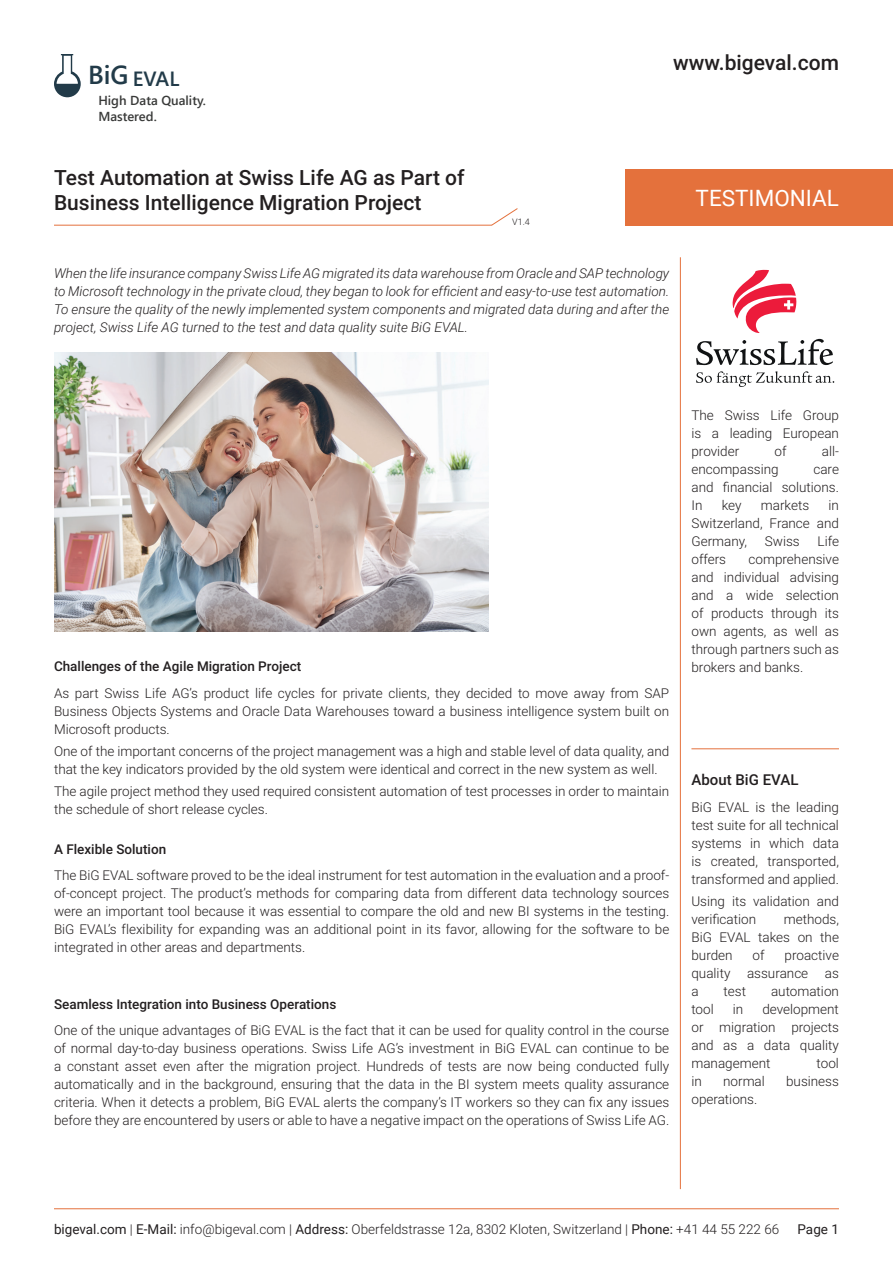
<style>
.page{position:relative;width:893px;height:1263px;background:#fff}
.page>*{position:absolute;margin:0;border:0;box-sizing:border-box;transform-origin:0 0}
.t1{font:22.5px "Roboto";color:#fff}
.t2{font:500 21px/25.2px "Roboto";color:#231f20}
.t3{font:600 20.55px "Segoe UI";color:#223b49}
.t4{font:500 15px "Roboto";color:#231f20}
.t5{font:300 13.5px/18px "Roboto";color:#231f20;text-align:justify}
.t6{font:italic 300 13.5px/18px "Roboto";color:#231f20;text-align:justify}
.t7{font:500 13.5px "Roboto";color:#231f20}
.t8{font:13.5px "Roboto";color:#231f20}
.t9{font:600 13.05px/15.6px "Segoe UI";color:#393a39}
.t10{font:300 9px "Roboto";color:#231f20}
.s1{font-size:25.95px}
.s2{font-weight:400}
</style>
<div class="page">
<img style="left:54px;top:352px;width:434px;height:279px">
<hr style="left:54px;top:1208px;width:785px;height:1px;background:#e4713c">
<svg style="left:54px;top:54px;width:27px;height:43px"></svg>
<hr style="left:680px;top:257px;width:1px;height:932px;background:#e4713c">
<svg style="left:733px;top:270px;width:63px;height:63px"></svg>
<svg style="left:696px;top:339px;width:137px;height:26px"></svg>
<svg style="left:696px;top:371px;width:138px;height:16px"></svg>
<hr style="left:691px;top:748px;width:148px;height:1px;background:#e4713c">
<div style="left:625px;top:169px;width:268px;height:57px;background:#e4713c"></div>
<hr style="left:54px;top:225px;width:438px;height:1px;background:#e4713c">
<svg style="left:491px;top:208px;width:27px;height:18px"></svg>
<h3 class="t3" style="left:88px;top:60px;width:93px"><span class="s1">BiG</span> EVAL</h3>
<p class="t9" style="left:98px;top:92px;width:109px">High Data Quality.<br>Mastered.</p>
<h2 class="t2" style="left:54px;top:164px;width:412px">Test Automation at Swiss Life AG as Part of<br>Business Intelligence Migration Project</h2>
<p class="t10" style="left:512px;top:215px;width:19px">V1.4</p>
<h2 class="t2" style="left:673px;top:49px;width:167px">www.bigeval.com</h2>
<h1 class="t1" style="left:696px;top:182px;width:145px">TESTIMONIAL</h1>
<p class="t6" style="left:54px;top:264px;width:617px">When the life insurance company Swiss Life AG migrated its data warehouse from Oracle and SAP technology to Microsoft technology in the private cloud, they began to look for efficient and easy-to-use test automation.<br>To ensure the quality of the newly implemented system components and migrated data during and after the project, Swiss Life AG turned to the test and data quality suite BiG EVAL.</p>
<p class="t7" style="left:54px;top:657px;width:249px">Challenges of the Agile Migration Project</p>
<p class="t5" style="left:54px;top:684px;width:617px">As part Swiss Life AG’s product life cycles for private clients, they decided to move away from SAP Business Objects Systems and Oracle Data Warehouses toward a business intelligence system built on Microsoft products.</p>
<p class="t5" style="left:54px;top:742px;width:617px">One of the important concerns of the project management was a high and stable level of data quality, and that the key indicators provided by the old system were identical and correct in the new system as well.</p>
<p class="t5" style="left:54px;top:782px;width:617px">The agile project method they used required consistent automation of test processes in order to maintain the schedule of short release cycles.</p>
<p class="t7" style="left:54px;top:839px;width:114px">A Flexible Solution</p>
<p class="t5" style="left:54px;top:866px;width:617px">The BiG EVAL software proved to be the ideal instrument for test automation in the evaluation and a proof&shy;of-concept project. The product’s methods for comparing data from different data technology sources were an important tool because it was essential to compare the old and new BI systems in the testing.<br>BiG EVAL’s flexibility for expanding was an additional point in its favor, allowing for the software to be integrated in other areas and departments.</p>
<p class="t7" style="left:54px;top:995px;width:284px">Seamless Integration into Business Operations</p>
<p class="t5" style="left:54px;top:1021px;width:617px">One of the unique advantages of BiG EVAL is the fact that it can be used for quality control in the course of normal day-to-day business operations. Swiss Life AG’s investment in BiG EVAL can continue to be a constant asset even after the migration project. Hundreds of tests are now being conducted fully automatically and in the background, ensuring that the data in the BI system meets quality assurance criteria. When it detects a problem, BiG EVAL alerts the company’s IT workers so they can fix any issues before they are encountered by users or able to have a negative impact on the operations of Swiss Life AG.</p>
<p class="t5" style="left:691px;top:406px;width:149px">The Swiss Life Group is a leading European provider</p>
<p class="t5" style="left:775px;top:442px;width:14px">of</p>
<p class="t5" style="left:822px;top:442px;width:19px">all-</p>
<p class="t5" style="left:691px;top:460px;width:89px">encompassing</p>
<p class="t5" style="left:691px;top:460px;width:149px;text-indent:122px">care and financial solutions.<br>In</p>
<p class="t5" style="left:722px;top:496px;width:21px">key</p>
<p class="t5" style="left:761px;top:496px;width:50px">markets</p>
<p class="t5" style="left:691px;top:496px;width:149px;text-indent:137px">in Switzerland, France and Germany,</p>
<p class="t5" style="left:765px;top:532px;width:36px">Swiss</p>
<p class="t5" style="left:817px;top:532px;width:23px">Life</p>
<p class="t5" style="left:691px;top:550px;width:36px">offers</p>
<p class="t5" style="left:691px;top:550px;width:149px;text-indent:57px">comprehensive and individual advising and a wide selection of products through its own agents, as well as through partners such as brokers and banks.</p>
<p class="t4" style="left:691px;top:769px;width:109px">About BiG EVAL</p>
<p class="t5" style="left:691px;top:797px;width:149px">BiG EVAL is the leading test suite for all technical systems in which data is created, transported, transformed and applied.</p>
<p class="t5" style="left:691px;top:892px;width:149px">Using its validation and verification</p>
<p class="t5" style="left:691px;top:910px;width:149px;text-indent:92px">methods, BiG EVAL takes on the burden</p>
<p class="t5" style="left:753px;top:946px;width:14px">of</p>
<p class="t5" style="left:691px;top:946px;width:149px;text-indent:93px">proactive quality assurance as a</p>
<p class="t5" style="left:724px;top:982px;width:24px">test</p>
<p class="t5" style="left:771px;top:982px;width:69px">automation</p>
<p class="t5" style="left:691px;top:1000px;width:24px">tool</p>
<p class="t5" style="left:733px;top:1000px;width:12px">in</p>
<p class="t5" style="left:691px;top:1000px;width:149px;text-indent:71px">development or migration projects and as a data quality management</p>
<p class="t5" style="left:817px;top:1054px;width:24px">tool</p>
<p class="t5" style="left:691px;top:1071px;width:12px">in</p>
<p class="t5" style="left:723px;top:1071px;width:43px">normal</p>
<p class="t5" style="left:786px;top:1071px;width:54px">business</p>
<p class="t5" style="left:691px;top:1089px;width:67px">operations.</p>
<p class="t5" style="left:54px;top:1220px;width:727px"><span class="s2">bigeval.com</span> | <span class="s2">E-Mail:</span> info@bigeval.com | <span class="s2">Address:</span> Oberfeldstrasse 12a, 8302 Kloten, Switzerland | <span class="s2">Phone:</span> +41 44 55 222 66</p>
<p class="t8" style="left:797px;top:1220px;width:43px">Page 1</p>
</div>
